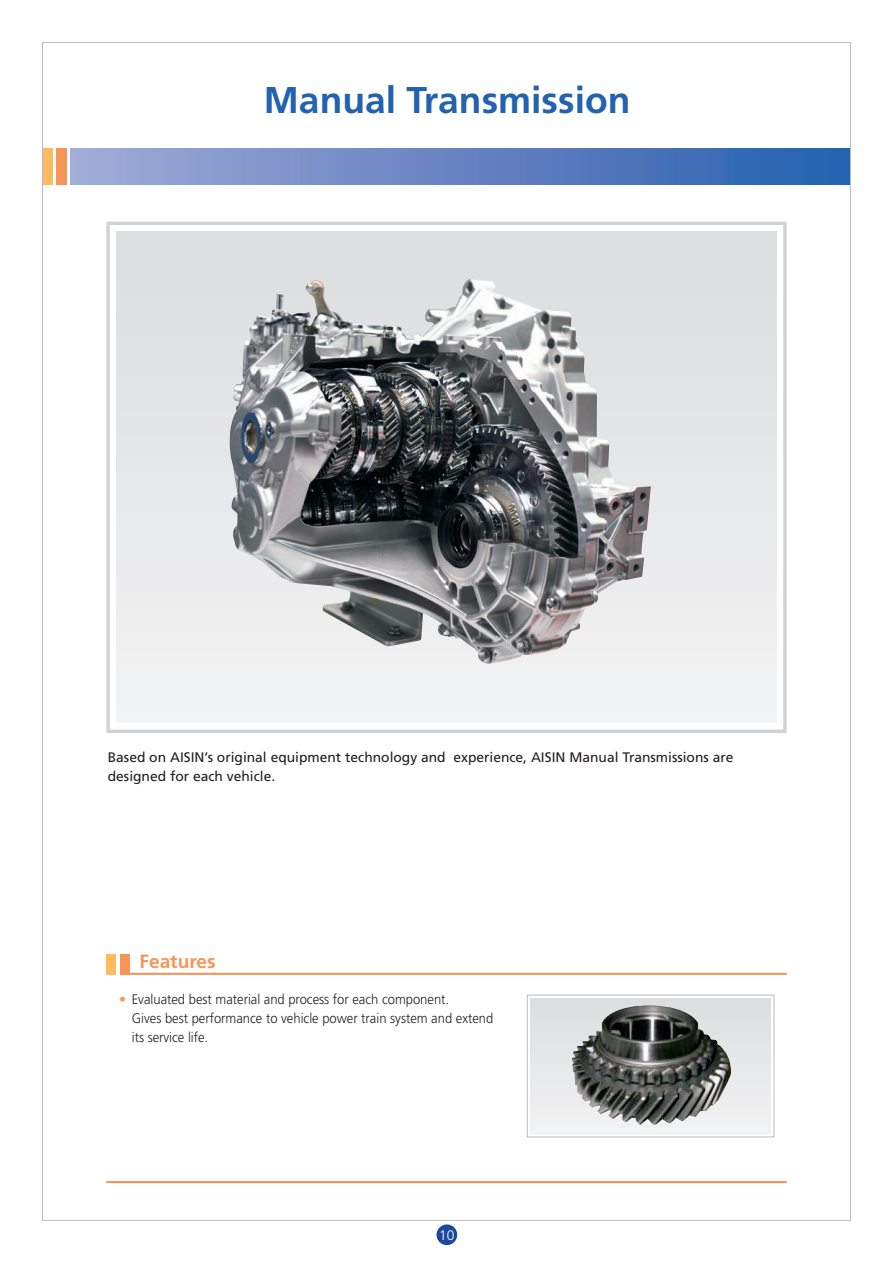
<style>
.page{position:relative;width:893px;height:1263px;background:#fff}
.page>*{position:absolute;margin:0;border:0;box-sizing:border-box;transform-origin:0 0}
.t1{font:700 37.2px "Frutiger 65";color:#2362af}
.t2{font:700 19.2px "Frutiger 65";color:#f79559}
.t3{font:300 13.8px/19.2px "Frutiger 45";color:#231f20;scale:.94 1}
.t4{font:13.8px/19.2px "Frutiger 55 Roman";color:#231f20}
.t5{font:300 13.8px "Frutiger 45";color:#fff}
.s1{color:#f79559}
</style>
<div class="page">
<div style="left:70px;top:149px;width:780px;height:36px;background:linear-gradient(to right,#a3aad6,#275fae)"></div>
<div style="left:43px;top:149px;width:10px;height:36px;background:#fcba61"></div>
<div style="left:57px;top:149px;width:10px;height:36px;background:#f79559"></div>
<div style="left:106px;top:222px;width:681px;height:511px;border:3px solid #d1d2d4"></div>
<svg style="left:117px;top:232px;width:659px;height:491px"></svg>
<div style="left:527px;top:995px;width:247px;height:142px;border:1px solid #bcbdc0"></div>
<div style="left:106px;top:954px;width:10px;height:21px;background:#fcba61"></div>
<div style="left:120px;top:954px;width:10px;height:21px;background:#f79559"></div>
<hr style="left:125px;top:973px;width:662px;height:2px;background:#f79559">
<hr style="left:106px;top:1181px;width:681px;height:2px;background:#f79559">
<div style="left:531px;top:998px;width:239px;height:136px;background:#e7e8e9"></div>
<div style="left:436px;top:1224px;width:21px;height:21px;background:#1b489e;border-radius:50%"></div>
<img style="left:572px;top:1005px;width:160px;height:120px">
<img style="left:230px;top:284px;width:109px;height:304px">
<p class="t1" style="left:264px;top:87px;width:368px">Manual Transmission</p>
<p class="t4" style="left:108px;top:749px;width:627px">Based on AISIN’s original equipment technology and experience, AISIN Manual Transmissions are designed for each vehicle.</p>
<p class="t2" style="left:139px;top:955px;width:78px">Features</p>
<p class="t3" style="left:132px;top:991px;width:386px;text-indent:-13px"><span class="s1">•</span> Evaluated best material and process for each component.<br>Gives best performance to vehicle power train system and extend its service life.</p>
<p class="t5" style="left:439px;top:1230px;width:17px">10</p>
</div>
